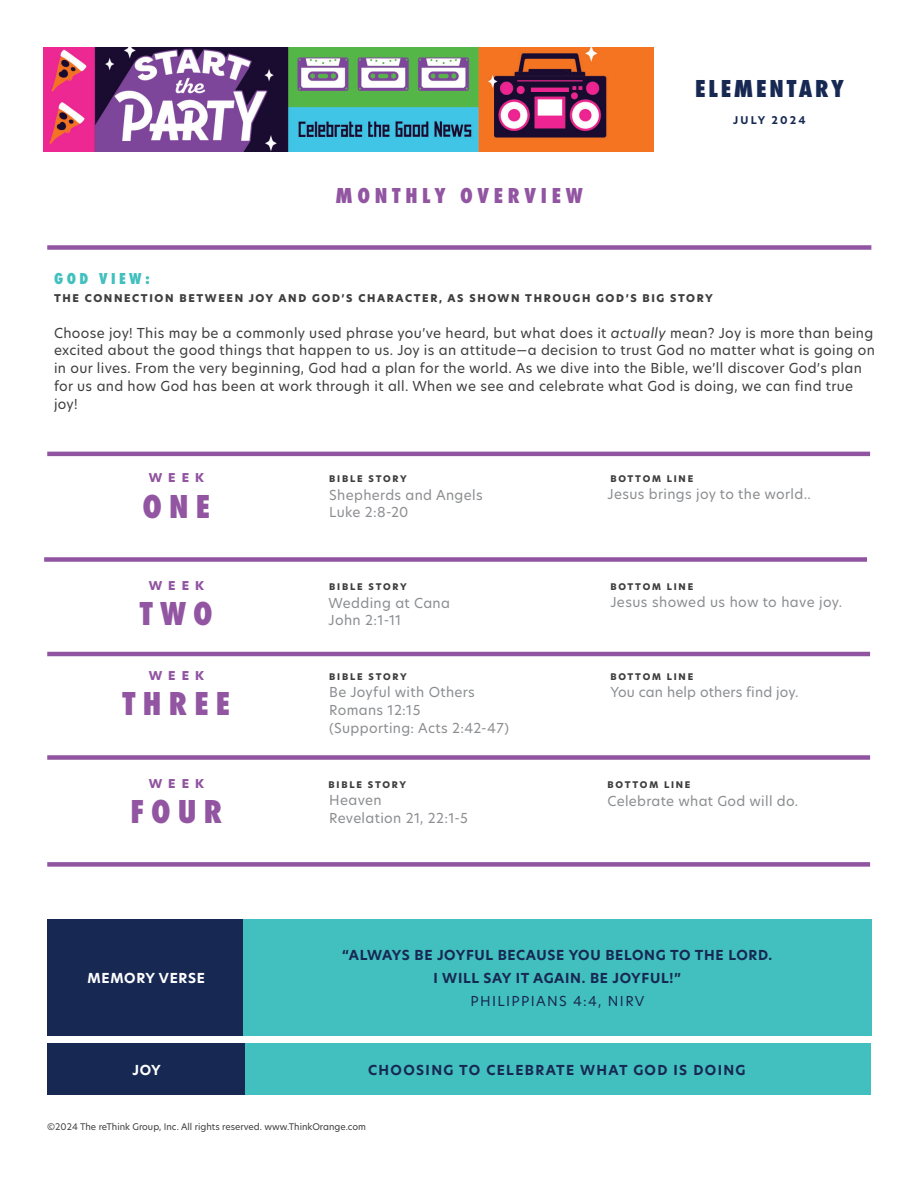
<style>
.page{position:relative;width:918px;height:1188px;background:#fff}
.page>*{position:absolute;margin:0;border:0;box-sizing:border-box;transform-origin:0 0}
.t1{font:800 34.5px "Futura PT Cond";letter-spacing:.21em;color:#9255a2}
.t2{font:800 25.5px "Futura PT Cond";letter-spacing:.11em;color:#172953}
.t3{font:800 22.5px "Futura PT Cond";letter-spacing:.21em;color:#9255a2}
.t4{font:800 16.5px "Futura PT Cond";letter-spacing:.21em;color:#42c0bf}
.t5{font:13.5px/18px "New Hero";letter-spacing:.025em;color:#3e3e3f}
.t6{font:13.5px/18px "New Hero";letter-spacing:.025em;color:#8b8d90}
.t7{font:700 13.5px/23px "New Hero";letter-spacing:.05em;color:#172953;text-align:center}
.t8{font:700 13.5px "New Hero";letter-spacing:.1em;color:#172953}
.t9{font:13.5px "New Hero";letter-spacing:.1em;color:#172953}
.t10{font:700 13.5px "New Hero";letter-spacing:.05em;color:#fff}
.t11{font:800 12px "New Hero";letter-spacing:.5em;color:#9154a1}
.t12{font:800 10.5px "New Hero";letter-spacing:.155em;color:#3e3e3f}
.t13{font:700 10.5px "New Hero";letter-spacing:.2em;color:#172953}
.t14{font:800 9px "New Hero";letter-spacing:.2em;color:#3e3e3f}
.t15{font:9px "New Hero";color:#3e3e3f}
.s1{font-style:italic}
</style>
<div class="page">
<div style="left:47px;top:245px;width:824px;height:5px;background:#9255a2"></div>
<div style="left:48px;top:920px;width:197px;height:116px;background:#172953"></div>
<img style="left:43px;top:47px;width:611px;height:105px">
<div style="left:243px;top:1043px;width:628px;height:52px;background:#42c0bf"></div>
<div style="left:48px;top:1043px;width:197px;height:52px;background:#172953"></div>
<div style="left:243px;top:920px;width:629px;height:116px;background:#42c0bf"></div>
<hr style="left:47px;top:452px;width:823px;height:4px;background:#9154a1">
<div style="left:44px;top:557px;width:823px;height:5px;background:#9154a1"></div>
<hr style="left:47px;top:652px;width:823px;height:4px;background:#9154a1">
<div style="left:47px;top:755px;width:823px;height:5px;background:#9154a1"></div>
<div style="left:47px;top:862px;width:823px;height:5px;background:#9154a1"></div>
<h2 class="t2" style="left:695px;top:74px;width:150px">ELEMENTARY</h2>
<h3 class="t3" style="left:335px;top:182px;width:249px">MONTHLY OVERVIEW</h3>
<p class="t13" style="left:733px;top:113px;width:74px">JULY 2024</p>
<p class="t4" style="left:54px;top:268px;width:97px">GOD VIEW:</p>
<p class="t12" style="left:54px;top:290px;width:660px">THE CONNECTION BETWEEN JOY AND GOD’S CHARACTER, AS SHOWN THROUGH GOD’S BIG STORY</p>
<p class="t5" style="left:54px;top:323px;width:822px">Choose joy! This may be a commonly used phrase you’ve heard, but what does it <span class="s1">actually</span> mean? Joy is more than being excited about the good things that happen to us. Joy is an attitude—a decision to trust God no matter what is going on in our lives. From the very beginning, God had a plan for the world. As we dive into the Bible, we’ll discover God’s plan for us and how God has been at work through it all. When we see and celebrate what God is doing, we can find true joy!</p>
<p class="t11" style="left:149px;top:469px;width:57px">WEEK</p>
<p class="t14" style="left:329px;top:472px;width:79px">BIBLE STORY</p>
<p class="t14" style="left:610px;top:472px;width:84px">BOTTOM LINE</p>
<h1 class="t1" style="left:142px;top:486px;width:69px">ONE</h1>
<p class="t6" style="left:329px;top:485px;width:155px">Shepherds and Angels<br>Luke 2:8-20</p>
<p class="t6" style="left:608px;top:485px;width:205px">Jesus brings joy to the world..</p>
<p class="t11" style="left:149px;top:577px;width:57px">WEEK</p>
<p class="t14" style="left:329px;top:580px;width:79px">BIBLE STORY</p>
<p class="t14" style="left:610px;top:580px;width:84px">BOTTOM LINE</p>
<h1 class="t1" style="left:140px;top:594px;width:74px">TWO</h1>
<p class="t6" style="left:329px;top:593px;width:123px">Wedding at Cana<br>John 2:1-11</p>
<p class="t6" style="left:610px;top:593px;width:234px">Jesus showed us how to have joy.</p>
<p class="t11" style="left:149px;top:667px;width:57px">WEEK</p>
<p class="t14" style="left:329px;top:670px;width:79px">BIBLE STORY</p>
<p class="t14" style="left:610px;top:670px;width:84px">BOTTOM LINE</p>
<h1 class="t1" style="left:123px;top:684px;width:109px">THREE</h1>
<p class="t6" style="left:329px;top:683px;width:181px">Be Joyful with Others<br>Romans 12:15<br>(Supporting: Acts 2:42-47)</p>
<p class="t6" style="left:610px;top:683px;width:190px">You can help others find joy.</p>
<p class="t11" style="left:149px;top:775px;width:57px">WEEK</p>
<p class="t14" style="left:329px;top:778px;width:79px">BIBLE STORY</p>
<p class="t14" style="left:608px;top:778px;width:84px">BOTTOM LINE</p>
<h1 class="t1" style="left:130px;top:792px;width:93px">FOUR</h1>
<p class="t6" style="left:608px;top:791px;width:192px">Celebrate what God will do.</p>
<p class="t6" style="left:329px;top:791px;width:140px">Heaven<br>Revelation 21, 22:1-5</p>
<p class="t10" style="left:88px;top:969px;width:119px">MEMORY VERSE</p>
<p class="t7" style="left:342px;top:944px;width:432px">“ALWAYS BE JOYFUL BECAUSE YOU BELONG TO THE LORD.<br>I WILL SAY IT AGAIN. BE JOYFUL!”</p>
<p class="t9" style="left:470px;top:992px;width:176px">PHILIPPIANS 4:4, NIRV</p>
<p class="t10" style="left:132px;top:1060px;width:30px">JOY</p>
<p class="t8" style="left:368px;top:1060px;width:379px">CHOOSING TO CELEBRATE WHAT GOD IS DOING</p>
<p class="t15" style="left:47px;top:1120px;width:320px">©2024 The reThink Group, Inc. All rights reserved. www.ThinkOrange.com</p>
</div>
